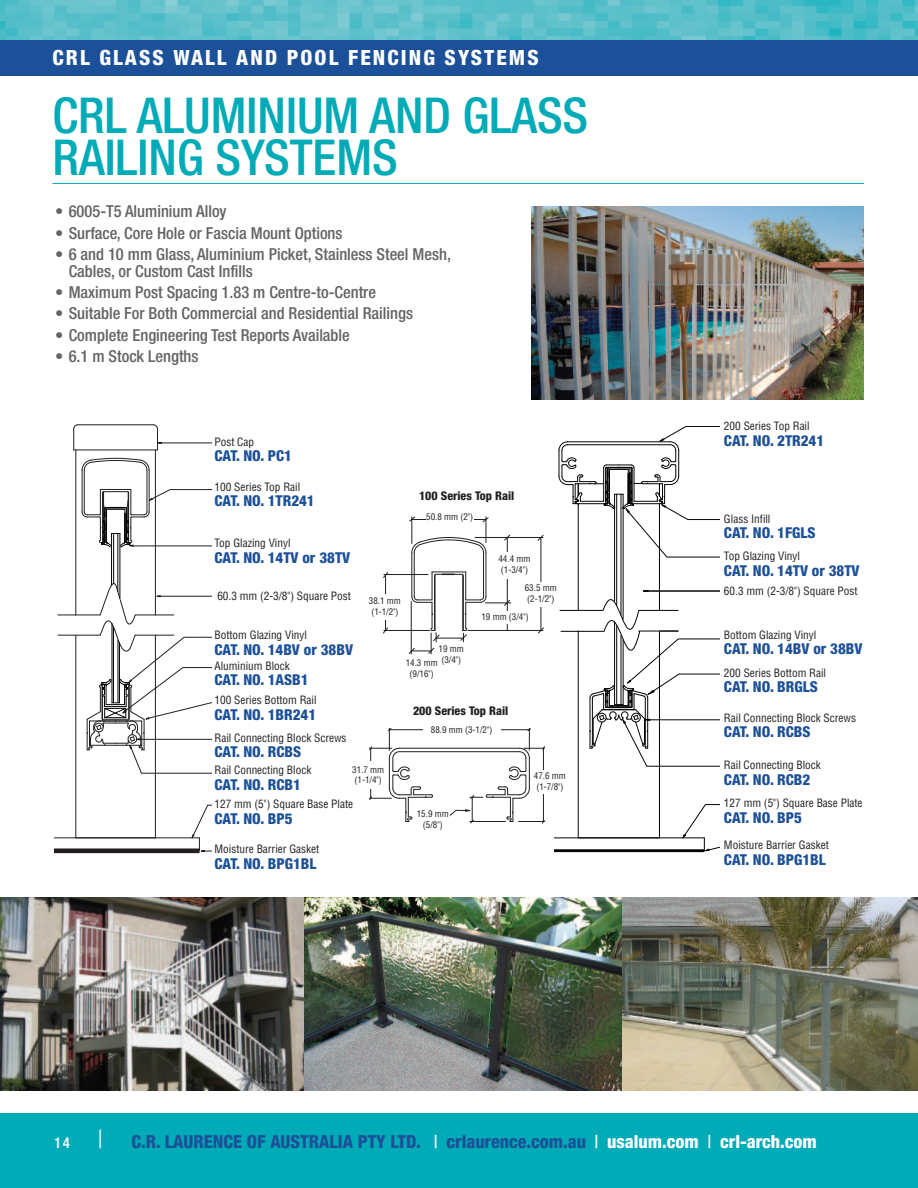
<style>
.page{position:relative;width:918px;height:1188px;background:#fff}
.page>*{position:absolute;margin:0;border:0;box-sizing:border-box;transform-origin:0 0}
.t1{font:500 condensed 49.5px/42px "Helvetica Neue";color:#00abb8}
.t2{font:800 condensed 21px "Helvetica Neue";letter-spacing:.1em;color:#fff}
.t3{font:800 condensed 18px "Helvetica Neue";color:#1c5098}
.t4{font:500 condensed 16.5px/16.5px "Helvetica Neue";color:#636366}
.t5{font:800 condensed 15px "Helvetica Neue";color:#1c5098}
.t6{font:800 condensed 12px "Helvetica Neue";color:#231f20}
.t7{font:condensed 11.25px "Helvetica";color:#231f20}
.t8{font:condensed 9px/10.5px "Helvetica";color:#231f20}
.s1{font-weight:500;font-size:15px;color:#fff}
.s2{font-weight:300;font-size:25.5px;color:#fff}
.s3{font-weight:500;color:#fff}
.s4{color:#fff}
</style>
<div class="page">
<img style="left:0;top:0;width:918px;height:40px">
<div style="left:0;top:40px;width:918px;height:36px;background:#1c5098"></div>
<div style="left:0;top:1113px;width:918px;height:75px;background:#00abb8"></div>
<hr style="left:52px;top:183px;width:812px;height:1px;background:#00abb8">
<img style="left:531px;top:206px;width:333px;height:193px">
<hr style="left:623px;top:494px;width:1px;height:125px;background:#040503">
<hr style="left:614px;top:494px;width:1px;height:107px;background:#040503">
<hr style="left:621px;top:494px;width:1px;height:121px;background:#040503">
<hr style="left:616px;top:494px;width:1px;height:111px;background:#040503">
<svg style="left:681px;top:804px;width:38px;height:48px"></svg>
<hr style="left:554px;top:838px;width:150px;height:1px;background:#040503">
<hr style="left:578px;top:631px;width:1px;height:207px;background:#040503">
<hr style="left:659px;top:504px;width:1px;height:106px;background:#040503">
<hr style="left:659px;top:631px;width:1px;height:207px;background:#040503">
<svg style="left:558px;top:426px;width:161px;height:132px"></svg>
<hr style="left:578px;top:504px;width:1px;height:106px;background:#040503">
<svg style="left:559px;top:568px;width:160px;height:199px"></svg>
<hr style="left:554px;top:849px;width:150px;height:3px;background:#040503">
<svg style="left:369px;top:728px;width:176px;height:95px"></svg>
<div style="left:423px;top:724px;width:78px;height:12px;background:#fff"></div>
<div style="left:351px;top:762px;width:34px;height:27px;background:#fff"></div>
<div style="left:531px;top:770px;width:38px;height:24px;background:#fff"></div>
<hr style="left:486px;top:553px;width:1px;height:44px;background:#231f20">
<hr style="left:483px;top:553px;width:1px;height:44px;background:#231f20">
<hr style="left:411px;top:553px;width:1px;height:44px;background:#231f20">
<hr style="left:414px;top:553px;width:1px;height:44px;background:#231f20">
<hr style="left:475px;top:537px;width:68px;height:1px;background:#231f20">
<hr style="left:468px;top:630px;width:75px;height:1px;background:#231f20">
<hr style="left:507px;top:537px;width:1px;height:93px;background:#231f20">
<hr style="left:541px;top:537px;width:1px;height:93px;background:#231f20">
<svg style="left:409px;top:516px;width:80px;height:38px"></svg>
<svg style="left:504px;top:534px;width:6px;height:7px"></svg>
<svg style="left:537px;top:535px;width:7px;height:6px"></svg>
<svg style="left:538px;top:627px;width:6px;height:7px"></svg>
<hr style="left:384px;top:630px;width:45px;height:1px;background:#231f20">
<hr style="left:384px;top:574px;width:44px;height:1px;background:#231f20">
<hr style="left:385px;top:575px;width:1px;height:55px;background:#231f20">
<svg style="left:383px;top:572px;width:5px;height:6px"></svg>
<svg style="left:383px;top:627px;width:5px;height:7px"></svg>
<div style="left:426px;top:513px;width:47px;height:12px;background:#fff"></div>
<div style="left:493px;top:552px;width:43px;height:26px;background:#fff"></div>
<div style="left:520px;top:582px;width:41px;height:24px;background:#fff"></div>
<div style="left:365px;top:594px;width:40px;height:26px;background:#fff"></div>
<svg style="left:408px;top:572px;width:103px;height:82px"></svg>
<img style="left:0;top:898px;width:622px;height:192px">
<img style="left:622px;top:898px;width:296px;height:192px">
<hr style="left:162px;top:443px;width:50px;height:1px;background:#231f20">
<svg style="left:190px;top:805px;width:22px;height:47px"></svg>
<hr style="left:55px;top:838px;width:144px;height:1px;background:#231f20">
<svg style="left:73px;top:424px;width:6px;height:26px"></svg>
<svg style="left:153px;top:424px;width:9px;height:26px"></svg>
<hr style="left:74px;top:450px;width:84px;height:1px;background:#231f20">
<hr style="left:78px;top:424px;width:75px;height:1px;background:#231f20">
<hr style="left:75px;top:635px;width:1px;height:203px;background:#231f20">
<hr style="left:155px;top:450px;width:1px;height:165px;background:#231f20">
<hr style="left:58px;top:615px;width:42px;height:1px;background:#231f20">
<hr style="left:58px;top:635px;width:42px;height:1px;background:#231f20">
<hr style="left:155px;top:635px;width:1px;height:203px;background:#231f20">
<hr style="left:75px;top:450px;width:1px;height:165px;background:#231f20">
<hr style="left:84px;top:470px;width:1px;height:42px;background:#231f20">
<hr style="left:82px;top:470px;width:1px;height:42px;background:#231f20">
<hr style="left:149px;top:470px;width:1px;height:42px;background:#231f20">
<hr style="left:147px;top:470px;width:1px;height:42px;background:#231f20">
<svg style="left:81px;top:458px;width:69px;height:13px"></svg>
<div style="left:55px;top:848px;width:145px;height:5px;background:#231f20"></div>
<svg style="left:86px;top:580px;width:126px;height:194px"></svg>
<hr style="left:120px;top:533px;width:1px;height:65px;background:#040503">
<hr style="left:111px;top:533px;width:1px;height:52px;background:#040503">
<hr style="left:117px;top:533px;width:1px;height:59px;background:#040503">
<hr style="left:113px;top:533px;width:1px;height:51px;background:#040503">
<svg style="left:81px;top:489px;width:131px;height:59px"></svg>
<h2 class="t2" style="left:53px;top:50px;width:488px">CRL GLASS WALL AND POOL FENCING SYSTEMS</h2>
<h1 class="t1" style="left:52px;top:98px;width:537px">CRL ALUMINIUM AND GLASS<br>RAILING SYSTEMS</h1>
<h3 class="t4" style="left:55px;top:205px;width:173px">• 6005-T5 Aluminium Alloy</h3>
<h3 class="t4" style="left:55px;top:226px;width:289px">• Surface, Core Hole or Fascia Mount Options</h3>
<h3 class="t4" style="left:69px;top:247px;width:384px;text-indent:-14px">• 6 and 10 mm Glass, Aluminium Picket, Stainless Steel Mesh,<br>Cables, or Custom Cast Infills</h3>
<h3 class="t4" style="left:55px;top:285px;width:322px">• Maximum Post Spacing 1.83 m Centre-to-Centre</h3>
<h3 class="t4" style="left:55px;top:307px;width:359px">• Suitable For Both Commercial and Residential Railings</h3>
<h3 class="t4" style="left:55px;top:328px;width:296px">• Complete Engineering Test Reports Available</h3>
<h3 class="t4" style="left:55px;top:349px;width:145px">• 6.1 m Stock Lengths</h3>
<p class="t7" style="left:215px;top:437px;width:41px">Post Cap</p>
<h3 class="t5" style="left:215px;top:451px;width:79px">CAT. NO. PC1</h3>
<p class="t7" style="left:215px;top:482px;width:87px">100 Series Top Rail</p>
<h3 class="t5" style="left:215px;top:496px;width:102px">CAT. NO. 1TR241</h3>
<p class="t7" style="left:215px;top:539px;width:78px">Top Glazing Vinyl</p>
<h3 class="t5" style="left:215px;top:552px;width:137px">CAT. NO. 14TV or 38TV</h3>
<p class="t7" style="left:217px;top:591px;width:135px">60.3 mm (2-3/8") Square Post</p>
<p class="t7" style="left:215px;top:631px;width:94px">Bottom Glazing Vinyl</p>
<h3 class="t5" style="left:215px;top:644px;width:140px">CAT. NO. 14BV or 38BV</h3>
<p class="t7" style="left:215px;top:661px;width:77px">Aluminium Block</p>
<h3 class="t5" style="left:215px;top:675px;width:96px">CAT. NO. 1ASB1</h3>
<p class="t7" style="left:215px;top:696px;width:104px">100 Series Bottom Rail</p>
<h3 class="t5" style="left:215px;top:709px;width:103px">CAT. NO. 1BR241</h3>
<p class="t7" style="left:215px;top:733px;width:134px">Rail Connecting Block Screws</p>
<h3 class="t5" style="left:215px;top:747px;width:88px">CAT. NO. RCBS</h3>
<p class="t6" style="left:419px;top:492px;width:97px">100 Series Top Rail</p>
<p class="t8" style="left:426px;top:512px;width:48px">50.8 mm (2")</p>
<p class="t8" style="left:369px;top:596px;width:33px">38.1 mm (1-1/2")</p>
<p class="t8" style="left:439px;top:645px;width:27px;text-align:center">19 mm (3/4")</p>
<p class="t8" style="left:406px;top:658px;width:33px;text-align:center">14.3 mm (9/16")</p>
<p class="t8" style="left:498px;top:555px;width:33px">44.4 mm (1-3/4")</p>
<p class="t8" style="left:525px;top:584px;width:33px">63.5 mm (2-1/2")</p>
<p class="t8" style="left:481px;top:612px;width:49px">19 mm (3/4")</p>
<p class="t6" style="left:413px;top:706px;width:97px">200 Series Top Rail</p>
<p class="t8" style="left:431px;top:725px;width:63px">88.9 mm (3-1/2")</p>
<p class="t7" style="left:215px;top:766px;width:98px">Rail Connecting Block</p>
<h3 class="t5" style="left:215px;top:779px;width:88px">CAT. NO. RCB1</h3>
<p class="t8" style="left:352px;top:765px;width:33px">31.7 mm (1-1/4")</p>
<p class="t8" style="left:534px;top:771px;width:33px">47.6 mm (1-7/8")</p>
<p class="t8" style="left:417px;top:809px;width:33px;text-align:center">15.9 mm (5/8")</p>
<p class="t7" style="left:215px;top:799px;width:140px">127 mm (5") Square Base Plate</p>
<h3 class="t5" style="left:215px;top:813px;width:79px">CAT. NO. BP5</h3>
<p class="t7" style="left:215px;top:844px;width:106px">Moisture Barrier Gasket</p>
<h3 class="t5" style="left:215px;top:858px;width:103px">CAT. NO. BPG1BL</h3>
<p class="t7" style="left:724px;top:422px;width:87px">200 Series Top Rail</p>
<h3 class="t5" style="left:724px;top:435px;width:102px">CAT. NO. 2TR241</h3>
<p class="t7" style="left:724px;top:514px;width:48px">Glass Infill</p>
<h3 class="t5" style="left:724px;top:528px;width:93px">CAT. NO. 1FGLS</h3>
<p class="t7" style="left:724px;top:552px;width:78px">Top Glazing Vinyl</p>
<h3 class="t5" style="left:724px;top:565px;width:137px">CAT. NO. 14TV or 38TV</h3>
<p class="t7" style="left:724px;top:586px;width:135px">60.3 mm (2-3/8") Square Post</p>
<p class="t7" style="left:724px;top:630px;width:94px">Bottom Glazing Vinyl</p>
<h3 class="t5" style="left:724px;top:644px;width:140px">CAT. NO. 14BV or 38BV</h3>
<p class="t7" style="left:724px;top:668px;width:104px">200 Series Bottom Rail</p>
<h3 class="t5" style="left:724px;top:681px;width:95px">CAT. NO. BRGLS</h3>
<p class="t7" style="left:724px;top:713px;width:134px">Rail Connecting Block Screws</p>
<h3 class="t5" style="left:724px;top:727px;width:88px">CAT. NO. RCBS</h3>
<p class="t7" style="left:724px;top:761px;width:98px">Rail Connecting Block</p>
<h3 class="t5" style="left:724px;top:774px;width:88px">CAT. NO. RCB2</h3>
<p class="t7" style="left:724px;top:799px;width:140px">127 mm (5") Square Base Plate</p>
<h3 class="t5" style="left:724px;top:812px;width:79px">CAT. NO. BP5</h3>
<p class="t7" style="left:724px;top:840px;width:106px">Moisture Barrier Gasket</p>
<h3 class="t5" style="left:724px;top:854px;width:103px">CAT. NO. BPG1BL</h3>
<h3 class="t3" style="left:54px;top:1135px;width:764px"><span class="s1">14</span> <span class="s2">|</span> C.R. LAURENCE OF AUSTRALIA PTY LTD. <span class="s3">|</span> crlaurence.com.au <span class="s3">|</span> <span class="s4">usalum.com</span> <span class="s3">|</span> <span class="s4">crl-arch.com</span></h3>
</div>
